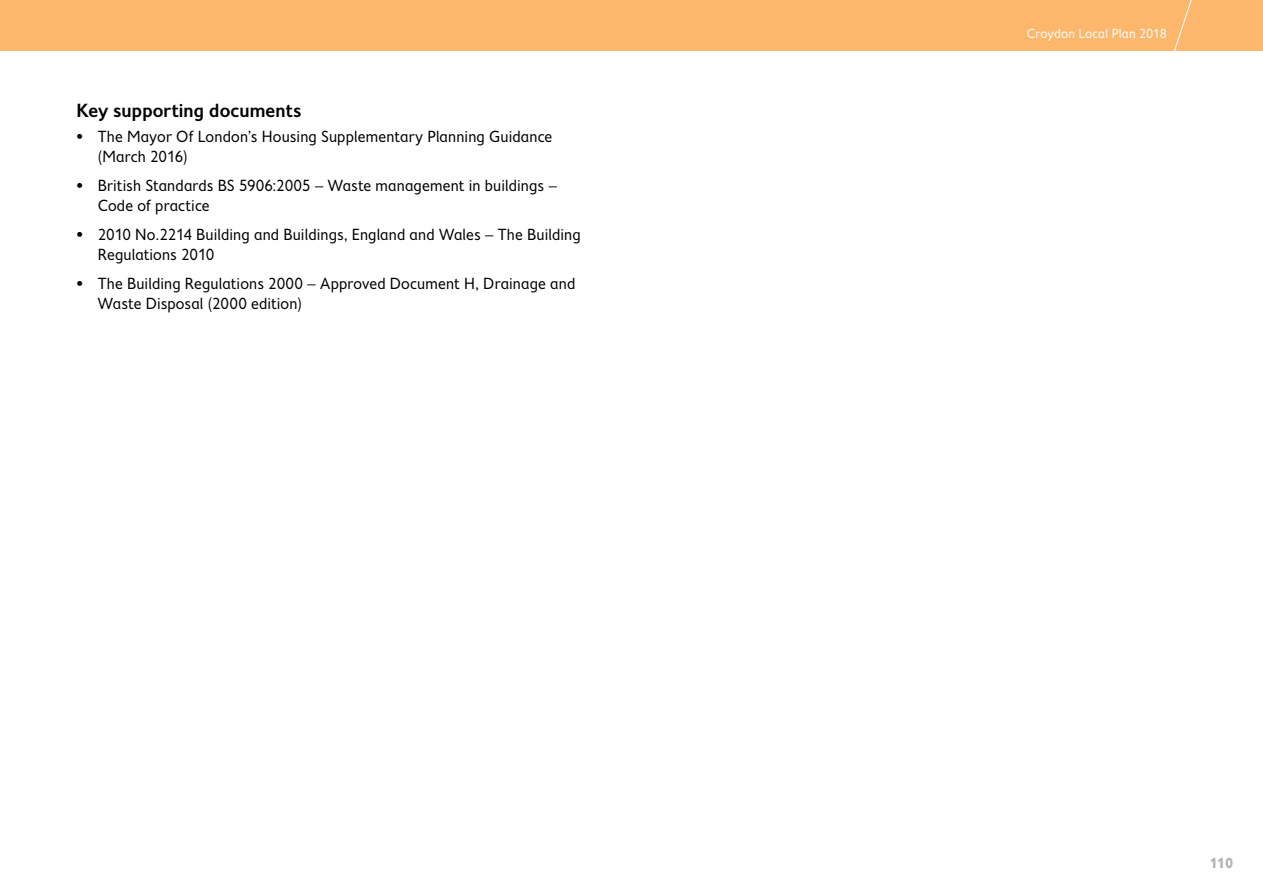
<style>
.page{position:relative;width:1263px;height:893px;background:#fff}
.page>*{position:absolute;margin:0;border:0;box-sizing:border-box;transform-origin:0 0}
.Head_3__inc__SP_head{font:600 19.5px "Fiendstar";letter-spacing:-.005em;color:#000}
.t1{font:16.5px/20.2px "Fiendstar";letter-spacing:-.005em;color:#000}
.t2{font:700 15px "Fiendstar";color:#b1b4b6}
.t3{font:13.5px "Fiendstar";color:#fff}
</style>
<div class="page">
<div style="left:0;top:0;width:1263px;height:51px;background:#fcb76c"></div>
<svg style="left:1174px;top:0;width:18px;height:51px"></svg>
<p class="Head_3__inc__SP_head" style="left:77px;top:100px;width:227px">Key supporting documents</p>
<p class="t1" style="left:98px;top:126px;width:456px;text-indent:-21px">• The Mayor Of London’s Housing Supplementary Planning Guidance (March 2016)</p>
<p class="t1" style="left:98px;top:175px;width:461px;text-indent:-21px">• British Standards BS 5906:2005 – Waste management in buildings –<br>Code of practice</p>
<p class="t1" style="left:98px;top:224px;width:485px;text-indent:-21px">• 2010 No.2214 Building and Buildings, England and Wales – The Building<br>Regulations 2010</p>
<p class="t1" style="left:98px;top:273px;width:479px;text-indent:-21px">• The Building Regulations 2000 – Approved Document H, Drainage and<br>Waste Disposal (2000 edition)</p>
<p class="t3" style="left:1027px;top:26px;width:141px">Croydon Local Plan 2018</p>
<p class="t2" style="left:1209px;top:854px;width:25px">110</p>
</div>
